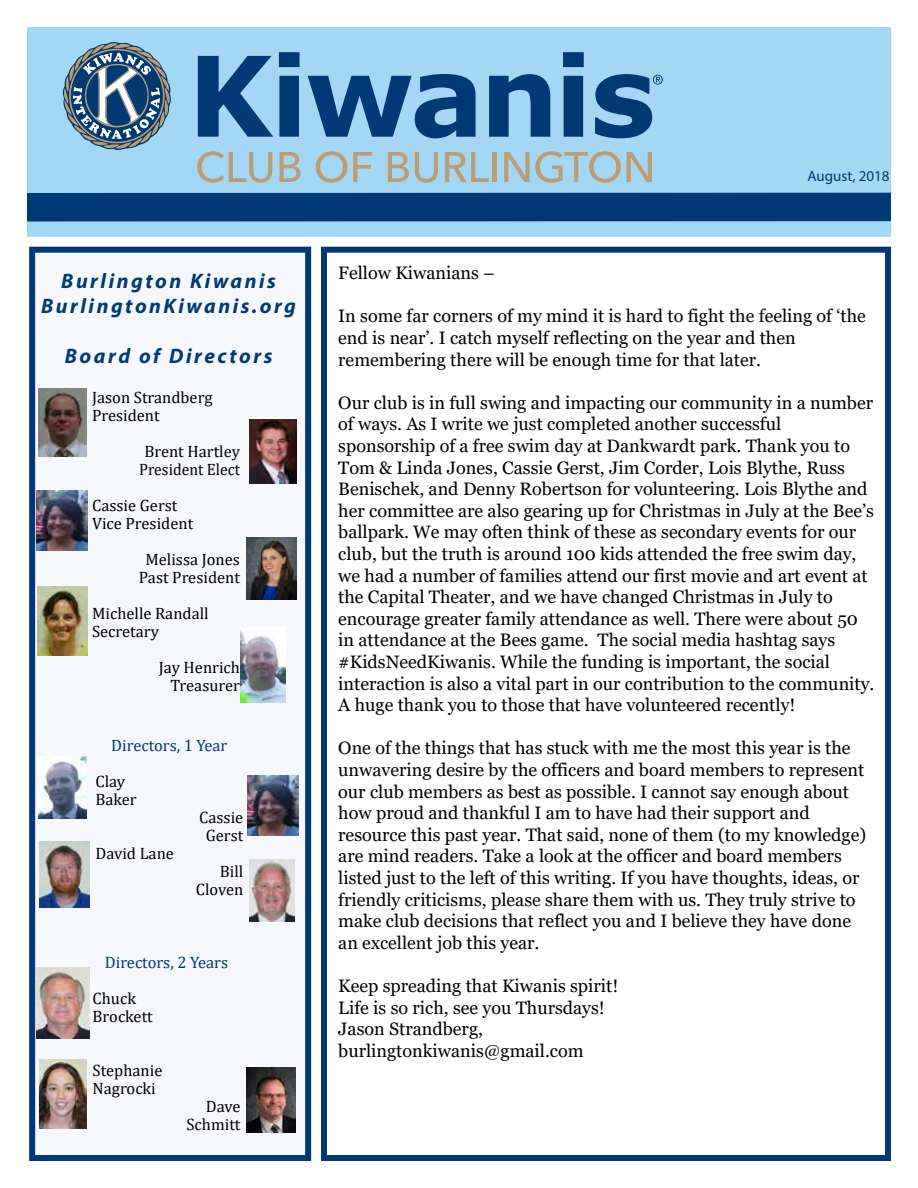
<style>
.page{position:relative;width:918px;height:1188px;background:#fff}
.page>*{position:absolute;margin:0;border:0;box-sizing:border-box;transform-origin:0 0}
.t1{font:italic 700 21px/25.2px "Myriad Pro";letter-spacing:.12em;color:#003974;text-align:center}
.t2{font:18px/21.6px "Georgia";color:#000}
.t3{font:16.5px/18px "Cambria";color:#000}
.t4{font:16.5px "Cambria";color:#003974}
.t5{font:15px "Myriad Pro";color:#003974}
</style>
<div class="page">
<div style="left:321px;top:247px;width:570px;height:914px;border:6px solid #003974"></div>
<div style="left:27px;top:27px;width:864px;height:210px;background:#a4d7f4"></div>
<div style="left:29px;top:247px;width:282px;height:914px;background:#f7f8fb;border:6px solid #003974"></div>
<img style="left:246px;top:537px;width:50px;height:63px">
<img style="left:37px;top:587px;width:50px;height:68px">
<img style="left:39px;top:756px;width:47px;height:62px">
<svg style="left:198px;top:56px;width:75px;height:81px"></svg>
<svg style="left:279px;top:52px;width:21px;height:85px"></svg>
<svg style="left:308px;top:74px;width:168px;height:64px"></svg>
<svg style="left:489px;top:74px;width:61px;height:63px"></svg>
<svg style="left:563px;top:52px;width:21px;height:85px"></svg>
<svg style="left:595px;top:74px;width:68px;height:64px"></svg>
<svg style="left:63px;top:42px;width:108px;height:108px"></svg>
<svg style="left:197px;top:151px;width:75px;height:32px"></svg>
<svg style="left:279px;top:152px;width:22px;height:30px"></svg>
<svg style="left:316px;top:151px;width:31px;height:32px"></svg>
<svg style="left:353px;top:152px;width:19px;height:30px"></svg>
<svg style="left:388px;top:152px;width:21px;height:30px"></svg>
<svg style="left:415px;top:152px;width:23px;height:31px"></svg>
<svg style="left:445px;top:152px;width:44px;height:30px"></svg>
<hr style="left:493px;top:152px;width:4px;height:30px;background:#b99e76">
<svg style="left:504px;top:151px;width:117px;height:32px"></svg>
<svg style="left:627px;top:152px;width:25px;height:30px"></svg>
<img style="left:241px;top:631px;width:44px;height:72px">
<img style="left:37px;top:968px;width:53px;height:71px">
<img style="left:246px;top:1067px;width:50px;height:66px">
<div style="left:27px;top:193px;width:864px;height:28px;background:#003974"></div>
<img style="left:247px;top:776px;width:51px;height:60px">
<img style="left:40px;top:842px;width:49px;height:65px">
<img style="left:250px;top:859px;width:44px;height:63px">
<img style="left:40px;top:1059px;width:46px;height:70px">
<img style="left:39px;top:389px;width:47px;height:68px">
<img style="left:249px;top:420px;width:48px;height:63px">
<img style="left:37px;top:490px;width:51px;height:60px">
<p class="t1" style="left:41px;top:267px;width:256px">Burlington Kiwanis<br>BurlingtonKiwanis.org</p>
<p class="t1" style="left:65px;top:343px;width:209px">Board of Directors</p>
<p class="t3" style="left:92px;top:388px;width:122px">Jason Strandberg<br>President</p>
<p class="t3" style="left:139px;top:442px;width:102px;text-align:center">Brent Hartley<br>President Elect</p>
<p class="t3" style="left:92px;top:496px;width:103px">Cassie Gerst<br>Vice President</p>
<p class="t3" style="left:139px;top:550px;width:103px;text-align:center">Melissa Jones<br>Past President</p>
<p class="t3" style="left:92px;top:604px;width:118px">Michelle Randall<br>Secretary</p>
<p class="t3" style="left:159px;top:658px;width:83px;text-align:right">Jay Henrich<br>Treasurer</p>
<p class="t4" style="left:111px;top:736px;width:118px">Directors, 1 Year</p>
<p class="t3" style="left:95px;top:772px;width:43px">Clay<br>Baker</p>
<p class="t3" style="left:199px;top:808px;width:46px;text-align:center">Cassie<br>Gerst</p>
<p class="t3" style="left:95px;top:844px;width:80px">David Lane</p>
<p class="t3" style="left:196px;top:862px;width:49px;text-align:right">Bill<br>Cloven</p>
<p class="t4" style="left:105px;top:952px;width:125px">Directors, 2 Years</p>
<p class="t3" style="left:93px;top:989px;width:62px">Chuck<br>Brockett</p>
<p class="t3" style="left:93px;top:1061px;width:71px">Stephanie<br>Nagrocki</p>
<p class="t3" style="left:186px;top:1097px;width:56px;text-align:right">Dave<br>Schmitt</p>
<p class="t5" style="left:808px;top:167px;width:83px">August, 2018</p>
<p class="t2" style="left:338px;top:263px;width:158px">Fellow Kiwanians –</p>
<p class="t2" style="left:338px;top:306px;width:529px">In some far corners of my mind it is hard to fight the feeling of ‘the end is near’. I catch myself reflecting on the year and then remembering there will be enough time for that later.</p>
<p class="t2" style="left:338px;top:392px;width:538px">Our club is in full swing and impacting our community in a number of ways. As I write we just completed another successful sponsorship of a free swim day at Dankwardt park. Thank you to Tom &amp; Linda Jones, Cassie Gerst, Jim Corder, Lois Blythe, Russ Benischek, and Denny Robertson for volunteering. Lois Blythe and her committee are also gearing up for Christmas in July at the Bee’s ballpark. We may often think of these as secondary events for our club, but the truth is around 100 kids attended the free swim day, we had a number of families attend our first movie and art event at the Capital Theater, and we have changed Christmas in July to encourage greater family attendance as well. There were about 50 in attendance at the Bees game. The social media hashtag says #KidsNeedKiwanis. While the funding is important, the social interaction is also a vital part in our contribution to the community.<br>A huge thank you to those that have volunteered recently!</p>
<p class="t2" style="left:338px;top:738px;width:529px">One of the things that has stuck with me the most this year is the unwavering desire by the officers and board members to represent our club members as best as possible. I cannot say enough about how proud and thankful I am to have had their support and resource this past year. That said, none of them (to my knowledge) are mind readers. Take a look at the officer and board members listed just to the left of this writing. If you have thoughts, ideas, or friendly criticisms, please share them with us. They truly strive to make club decisions that reflect you and I believe they have done an excellent job this year.</p>
<p class="t2" style="left:338px;top:975px;width:282px">Keep spreading that Kiwanis spirit!<br>Life is so rich, see you Thursdays!<br>Jason Strandberg, burlingtonkiwanis@gmail.com</p>
</div>
